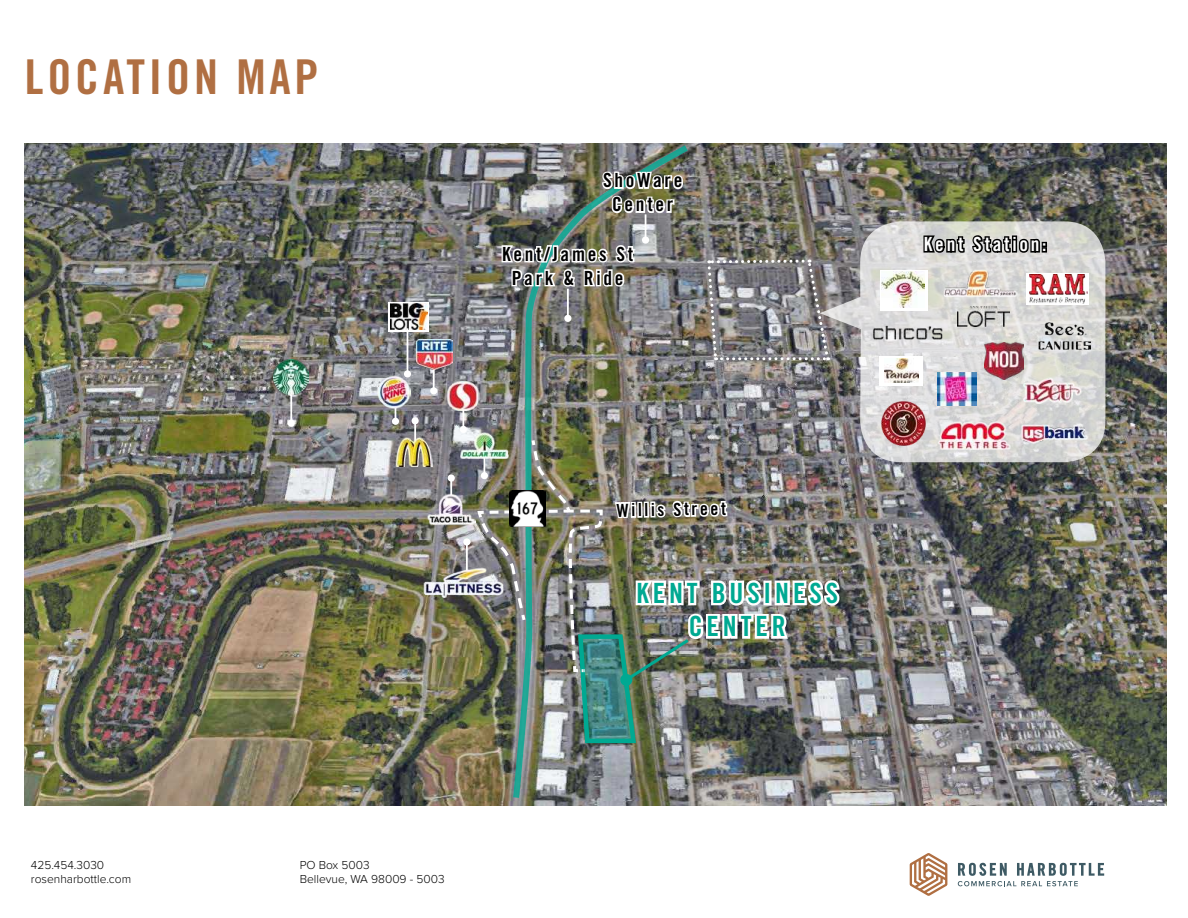
<style>
.page{position:relative;width:1188px;height:918px;background:#fff}
.page>*{position:absolute;margin:0;border:0;box-sizing:border-box;transform-origin:0 0}
.t1{font:48px "Trade Gothic LT Std Bd Cn 20";color:#b06f42}
.t2{font:27.9px/33.5px "Trade Gothic LT Std Bd Cn 20";color:#00a992}
.t3{font:19.5px/24px "Trade Gothic LT Std Bd Cn 20";letter-spacing:.14em;color:#000;text-align:center}
.t4{font:19.5px "Trade Gothic LT Std Bd Cn 20";letter-spacing:.14em;color:#fff}
.t5{font:18px "Trade Gothic LT Std Bd Cn 20";color:#000}
.t6{font:300 12px/14.4px "Proxima Nova";color:#000}
</style>
<div class="page">
<img style="left:25px;top:144px;width:1141px;height:661px">
<svg style="left:958px;top:863px;width:146px;height:23px"></svg>
<svg style="left:910px;top:853px;width:37px;height:43px"></svg>
<div style="left:389px;top:302px;width:40px;height:30px;background:linear-gradient(to right,#fff,#fff)"></div>
<img style="left:390px;top:303px;width:38px;height:26px">
<svg style="left:842px;top:221px;width:263px;height:241px;background:#cbcbca"></svg>
<hr style="left:462px;top:384px;width:2px;height:45px;background:#fff">
<div style="left:460px;top:426px;width:7px;height:7px;background:#fff;border-radius:50%"></div>
<img style="left:447px;top:381px;width:29px;height:29px">
<hr style="left:433px;top:345px;width:2px;height:46px;background:#fff">
<div style="left:430px;top:387px;width:7px;height:7px;background:#fff;border-radius:50%"></div>
<img style="left:416px;top:339px;width:37px;height:31px">
<hr style="left:407px;top:328px;width:1px;height:46px;background:#fff">
<div style="left:404px;top:370px;width:7px;height:8px;background:#fff;border-radius:50%"></div>
<hr style="left:290px;top:378px;width:2px;height:45px;background:#fff">
<div style="left:288px;top:420px;width:7px;height:7px;background:#fff;border-radius:50%"></div>
<img style="left:274px;top:360px;width:34px;height:34px">
<hr style="left:414px;top:421px;width:2px;height:37px;background:#fff">
<div style="left:412px;top:417px;width:7px;height:7px;background:#fff;border-radius:50%"></div>
<img style="left:395px;top:437px;width:38px;height:29px">
<img style="left:459px;top:432px;width:17px;height:26px">
<div style="left:392px;top:418px;width:7px;height:7px;background:#fff;border-radius:50%"></div>
<img style="left:377px;top:375px;width:34px;height:33px">
<hr style="left:466px;top:542px;width:2px;height:37px;background:#fff">
<div style="left:463px;top:538px;width:7px;height:8px;background:#fff;border-radius:50%"></div>
<hr style="left:450px;top:478px;width:2px;height:31px;background:#fff">
<div style="left:448px;top:474px;width:7px;height:8px;background:#fff;border-radius:50%"></div>
<img style="left:428px;top:493px;width:47px;height:32px">
<svg style="left:922px;top:224px;width:125px;height:31px;background:#8a8b88"></svg>
<svg style="left:1027px;top:273px;width:62px;height:31px"></svg>
<img style="left:1030px;top:274px;width:57px;height:29px">
<img style="left:937px;top:373px;width:40px;height:32px">
<div style="left:880px;top:356px;width:43px;height:29px;background:#fff"></div>
<img style="left:884px;top:359px;width:35px;height:23px">
<img style="left:943px;top:268px;width:75px;height:37px">
<img style="left:876px;top:398px;width:55px;height:50px">
<img style="left:958px;top:307px;width:51px;height:19px">
<img style="left:872px;top:322px;width:71px;height:24px">
<img style="left:937px;top:418px;width:75px;height:35px">
<img style="left:1021px;top:378px;width:61px;height:25px">
<div style="left:880px;top:270px;width:47px;height:41px;background:#fff"></div>
<img style="left:881px;top:272px;width:43px;height:35px">
<img style="left:984px;top:342px;width:40px;height:38px">
<img style="left:1020px;top:424px;width:72px;height:20px">
<img style="left:1038px;top:322px;width:52px;height:27px">
<img style="left:421px;top:566px;width:55px;height:33px">
<img style="left:476px;top:144px;width:366px;height:662px">
<h1 class="t1" style="left:25px;top:48px;width:25px">location</h1>
<h1 class="t1" style="left:236px;top:48px;width:84px">map</h1>
<h3 class="t3" style="left:603px;top:168px;width:81px">ShoWare<br>Center</h3>
<h3 class="t3" style="left:502px;top:242px;width:133px">Kent/James St<br>Park &amp; Ride</h3>
<h3 class="t5" style="left:617px;top:499px;width:111px;rotate:-1deg">Willis Street</h3>
<h2 class="t2" style="left:689px;top:576px;width:57px;text-indent:23px">Business<br>Center</h2>
<h2 class="t2" style="left:636px;top:576px;width:32px">Kent</h2>
<h3 class="t4" style="left:924px;top:232px;width:124px">Kent Station:</h3>
<p class="t6" style="left:31px;top:858px;width:102px">425.454.3030 rosenharbottle.com</p>
<p class="t6" style="left:300px;top:858px;width:146px">PO Box 5003<br>Bellevue, WA 98009 - 5003</p>
</div>
